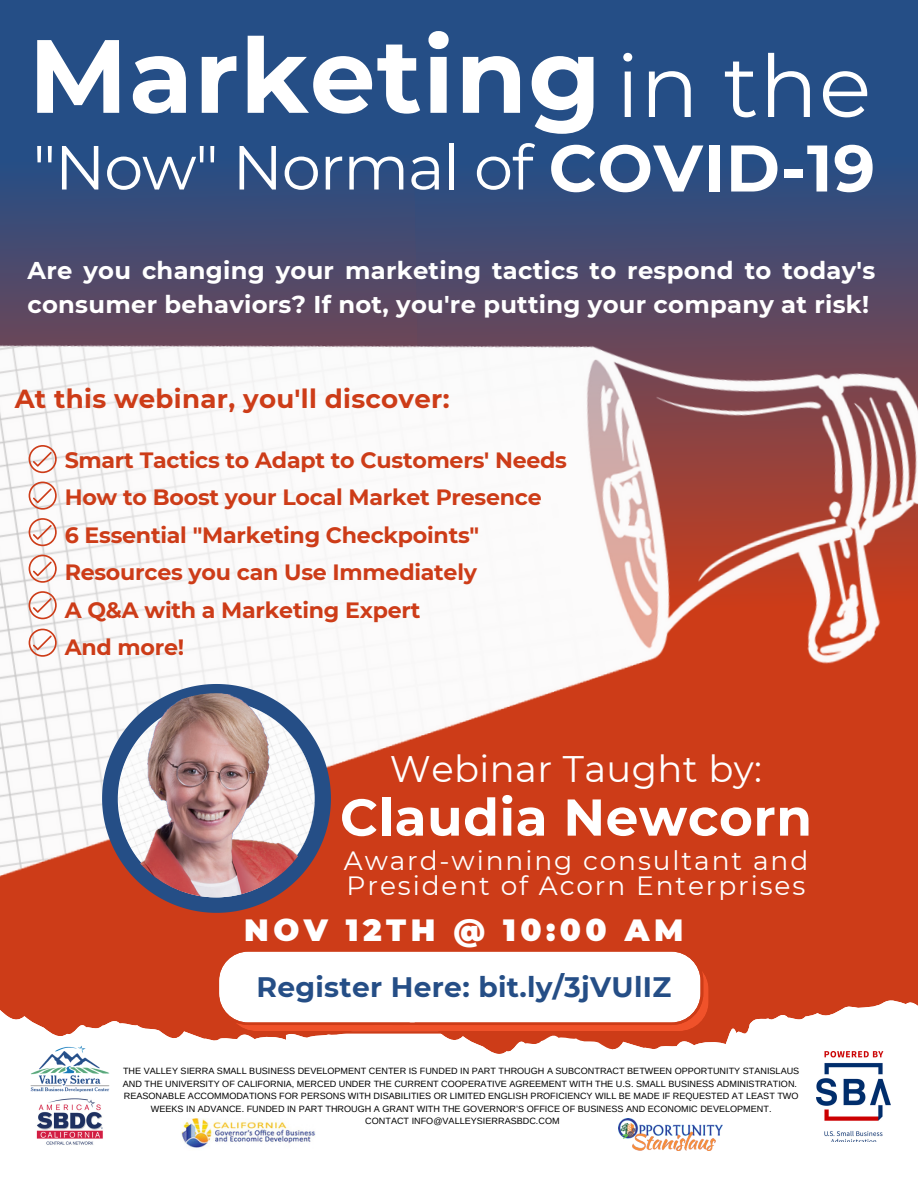
<style>
.page{position:relative;width:918px;height:1188px;background:#254e86}
.page>*{position:absolute;margin:0;border:0;box-sizing:border-box;transform-origin:0 0}
.t1{font:700 103.95px "Montserrat";letter-spacing:.01em;color:#fff}
.t2{font:62.25px "Montserrat";letter-spacing:-.02em;color:#fff}
.t3{font:700 51.75px "Montserrat";letter-spacing:.01em;color:#fff}
.t4{font:36.9px "Montserrat";letter-spacing:.01em;color:#fff}
.t5{font:900 30.75px "Montserrat";letter-spacing:.145em;color:#fff}
.t6{font:700 28.2px "Montserrat";letter-spacing:.01em;color:#254e86}
.t7{font:26.4px/25.3px "Montserrat";letter-spacing:.07em;color:#fff}
.t8{font:700 26.1px "Montserrat";letter-spacing:.01em;color:#cd3c18}
.t9{font:700 24.3px/33.8px "Montserrat";letter-spacing:.01em;color:#fff}
.t10{font:700 22.2px/37.3px "Montserrat";letter-spacing:-.01em;color:#cd3c18}
.t11{font:9.15px/12.5px "Arimo";color:#000;text-align:center}
.s1{font-weight:400;font-size:86.55px}
.s2{font-weight:700;font-size:65.7px}
</style>
<div class="page">
<div style="left:0;top:962px;width:918px;height:226px;background:#fff"></div>
<img style="left:0;top:188px;width:918px;height:963px">
<svg style="left:102px;top:684px;width:229px;height:229px;background:#c69590"></svg>
<img style="left:105px;top:688px;width:223px;height:222px">
<img style="left:114px;top:693px;width:204px;height:204px;border-radius:50%">
<svg style="left:29px;top:445px;width:28px;height:28px"></svg>
<svg style="left:29px;top:482px;width:28px;height:28px"></svg>
<svg style="left:29px;top:518px;width:28px;height:28px"></svg>
<svg style="left:29px;top:555px;width:28px;height:28px"></svg>
<svg style="left:29px;top:591px;width:28px;height:28px"></svg>
<svg style="left:29px;top:629px;width:28px;height:28px"></svg>
<h1 class="t1" style="left:29px;top:12px;width:844px">Marketing <span class="s1">in the</span></h1>
<h2 class="t2" style="left:33px;top:129px;width:844px">"Now" Normal of <span class="s2">COVID-19</span></h2>
<h3 class="t9" style="left:28px;top:253px;width:849px">Are you changing your marketing tactics to respond to today's consumer behaviors? If not, you're putting your company at risk!</h3>
<h3 class="t8" style="left:15px;top:383px;width:436px">At this webinar, you'll discover:</h3>
<h3 class="t10" style="left:65px;top:441px;width:504px">Smart Tactics to Adapt to Customers' Needs<br>How to Boost your Local Market Presence<br>6 Essential "Marketing Checkpoints"<br>Resources you can Use Immediately<br>A Q&amp;A with a Marketing Expert<br>And more!</h3>
<h3 class="t4" style="left:390px;top:747px;width:374px">Webinar Taught by:</h3>
<h3 class="t3" style="left:340px;top:786px;width:474px">Claudia Newcorn</h3>
<h3 class="t7" style="left:344px;top:848px;width:466px">Award-winning consultant and<br>President of Acorn Enterprises</h3>
<h3 class="t5" style="left:244px;top:912px;width:441px">NOV 12TH @ 10:00 AM</h3>
<h3 class="t6" style="left:256px;top:969px;width:416px">Register Here: bit.ly/3jVUlIZ</h3>
<p class="t11" style="left:123px;top:1065px;width:678px">THE VALLEY SIERRA SMALL BUSINESS DEVELOPMENT CENTER IS FUNDED IN PART THROUGH A SUBCONTRACT BETWEEN OPPORTUNITY STANISLAUS AND THE UNIVERSITY OF CALIFORNIA, MERCED UNDER THE CURRENT COOPERATIVE AGREEMENT WITH THE U.S. SMALL BUSINESS ADMINISTRATION.<br>REASONABLE ACCOMMODATIONS FOR PERSONS WITH DISABILITIES OR LIMITED ENGLISH PROFICIENCY WILL BE MADE IF REQUESTED AT LEAST TWO WEEKS IN ADVANCE. FUNDED IN PART THROUGH A GRANT WITH THE GOVERNOR’S OFFICE OF BUSINESS AND ECONOMIC DEVELOPMENT.<br>CONTACT INFO@VALLEYSIERRASBDC.COM</p>
</div>
